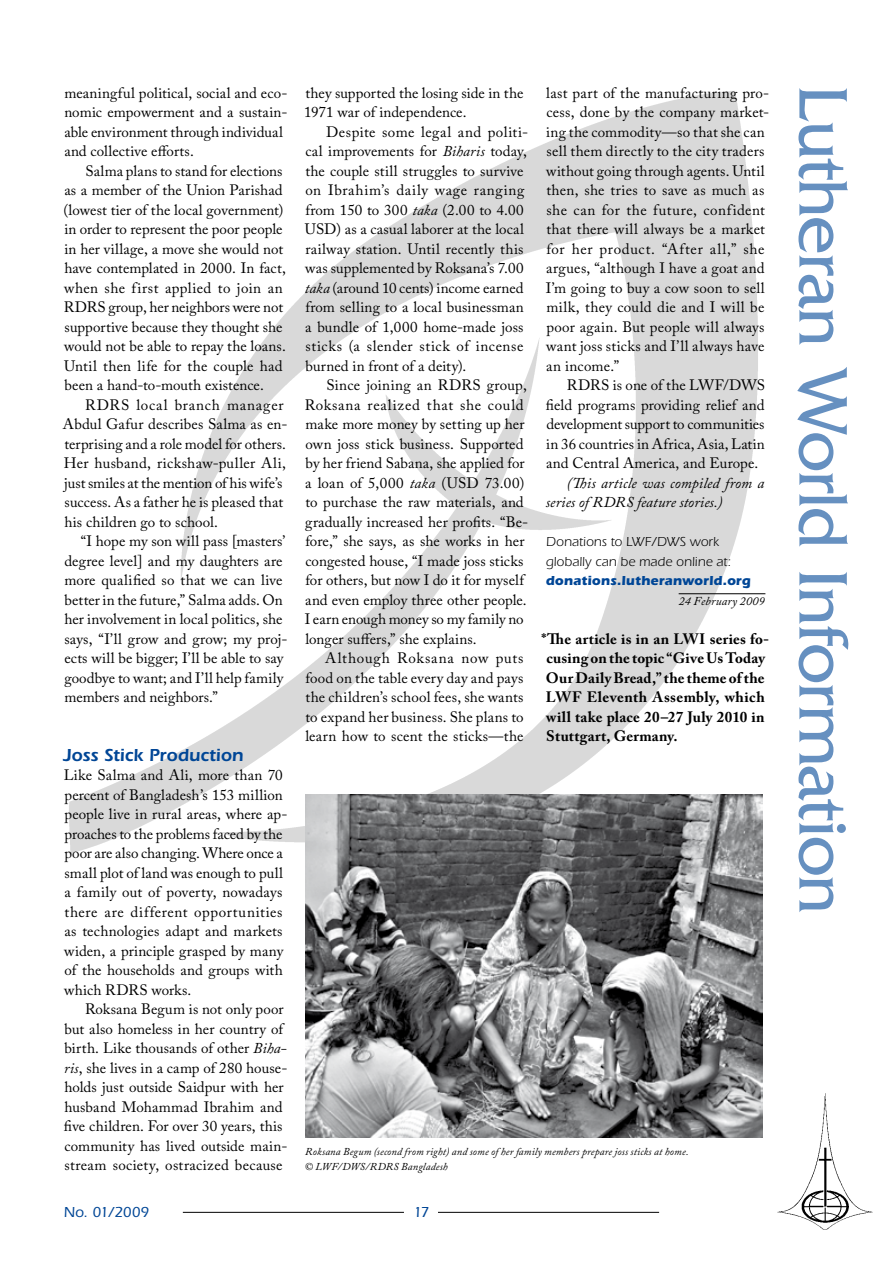
<style>
.page{position:relative;width:893px;height:1263px;background:#fff}
.page>*{position:absolute;margin:0;border:0;box-sizing:border-box;transform-origin:0 0}
.t1{font:72px "Friz Quadrata";letter-spacing:-.02em;color:#6690c0}
.t2{font:600 18px "Itc Eras";letter-spacing:-.005em;color:#004696}
.t3{font:15px/19.5px "Adobe Caslon Pro";letter-spacing:.01em;color:#000}
.t4{font:700 15px/19.5px "Adobe Caslon Pro";letter-spacing:.015em;color:#000}
.t5{font:italic 15px/19.5px "Adobe Caslon Pro";letter-spacing:.005em;color:#000}
.t6{font:500 15px "Itc Eras";letter-spacing:-.015em;color:#004696}
.t7{font:13.5px/19.5px "Itc Eras";letter-spacing:.01em;color:#000}
.t8{font:700 13.5px "Itc Eras";letter-spacing:.01em;color:#004696}
.t9{font:italic 12px "Adobe Caslon Pro";letter-spacing:.02em;color:#000}
.t10{font:italic 10.5px/15px "Adobe Caslon Pro";letter-spacing:.015em;color:#000}
.s1{font-style:italic}
</style>
<div class="page">
<hr style="left:183px;top:1212px;width:221px;height:1px;background:#000">
<hr style="left:438px;top:1212px;width:221px;height:1px;background:#000">
<img style="left:777px;top:1093px;width:96px;height:137px">
<img style="left:69px;top:91px;width:696px;height:763px">
<hr style="left:679px;top:593px;width:86px;height:1px;background:#000">
<img style="left:305px;top:794px;width:458px;height:344px">
<p class="t3" style="left:64px;top:83px;width:224px">meaningful political, social and eco-</p>
<h1 class="t1" style="left:863px;top:85px;width:830px;rotate:90deg">Lutheran World Information</h1>
<p class="t3" style="left:304px;top:83px;width:221px">they supported the losing side in the<br>1971 war of independence.</p>
<p class="t3" style="left:305px;top:122px;width:225px;text-indent:21px">Despite some legal and politi&shy;cal improvements for <span class="s1">Biharis</span> today, the couple still struggles to survive on Ibrahim’s daily wage ranging from 150 to 300 <span class="s1">taka</span> (2.00 to 4.00<br>USD) as a casual laborer at the local railway station. Until recently this was supplemented by Roksana’s 7.00 <span class="s1">taka</span> (around 10 cents) income earned from selling to a local businessman a bundle of 1,000 home-made joss sticks (a slender stick of incense burned in front of a deity).</p>
<p class="t3" style="left:305px;top:375px;width:225px;text-indent:22px">Since joining an RDRS group, Roksana realized that she could make more money by setting up her own joss stick business. Supported by her friend Sabana, she applied for a loan of 5,000 <span class="s1">taka</span> (USD 73.00) to purchase the raw materials, and gradually increased her profits. “Be&shy;fore,” she says, as she works in her congested house, “I made joss sticks for others, but now I do it for myself and even employ three other people.<br>I earn enough money so my family no longer suffers,” she explains.</p>
<p class="t3" style="left:305px;top:648px;width:220px;text-align:justify;text-indent:20px">Although Roksana now puts food on the table every day and pays the children’s school fees, she wants to expand her business. She plans to learn how to scent the sticks—the</p>
<p class="t3" style="left:546px;top:83px;width:225px">last part of the manufacturing pro&shy;cess, done by the company market&shy;ing the commodity—so that she can sell them directly to the city traders without going through agents. Until then, she tries to save as much as she can for the future, confident that there will always be a market for her product. “After all,” she argues, “although I have a goat and<br>I’m going to buy a cow soon to sell milk, they could die and I will be poor again. But people will always want joss sticks and I’ll always have an income.”</p>
<p class="t3" style="left:546px;top:375px;width:221px;text-align:justify;text-indent:21px">RDRS is one of the LWF/DWS field programs providing relief and development support to communities in 36 countries in Africa, Asia, Latin and Central America, and Europe.</p>
<p class="t5" style="left:546px;top:473px;width:220px;text-indent:21px">(This article was compiled from a series of RDRS feature stories.)</p>
<p class="t7" style="left:546px;top:532px;width:187px">Donations to LWF/DWS work globally can be made online at:</p>
<p class="t8" style="left:546px;top:573px;width:207px">donations.lutheranworld.org</p>
<p class="t9" style="left:679px;top:593px;width:88px">24 February 2009</p>
<p class="t4" style="left:542px;top:629px;width:229px">*The article is in an LWI series fo&shy;cusing on the topic “Give Us Today<br>Our Daily Bread,” the theme of the<br>LWF Eleventh Assembly, which will take place 20–27 July 2010 in<br>Stuttgart, Germany.</p>
<p class="t3" style="left:64px;top:102px;width:225px">nomic empowerment and a sustain&shy;able environment through individual and collective efforts.</p>
<p class="t3" style="left:64px;top:161px;width:224px;text-indent:22px">Salma plans to stand for elections as a member of the Union Parishad (lowest tier of the local government) in order to represent the poor people in her village, a move she would not have contemplated in 2000. In fact, when she first applied to join an RDRS group, her neighbors were not supportive because they thought she would not be able to repay the loans.<br>Until then life for the couple had been a hand-to-mouth existence.</p>
<p class="t3" style="left:63px;top:395px;width:226px;text-indent:22px">RDRS local branch manager Abdul Gafur describes Salma as en&shy;terprising and a role model for others.<br>Her husband, rickshaw-puller Ali, just smiles at the mention of his wife’s success. As a father he is pleased that his children go to school.</p>
<p class="t3" style="left:64px;top:531px;width:225px;text-indent:16px">“I hope my son will pass [masters’ degree level] and my daughters are more qualified so that we can live better in the future,” Salma adds. On her involvement in local politics, she says, “I’ll grow and grow; my proj&shy;ects will be bigger; I’ll be able to say goodbye to want; and I’ll help family members and neighbors.”</p>
<p class="t2" style="left:63px;top:744px;width:182px">Joss Stick Production</p>
<p class="t3" style="left:64px;top:765px;width:225px">Like Salma and Ali, more than 70 percent of Bangladesh’s 153 million people live in rural areas, where ap&shy;proaches to the problems faced by the poor are also changing. Where once a small plot of land was enough to pull a family out of poverty, nowadays there are different opportunities as technologies adapt and markets widen, a principle grasped by many of the households and groups with which RDRS works.</p>
<p class="t3" style="left:64px;top:999px;width:225px;text-indent:21px">Roksana Begum is not only poor but also homeless in her country of birth. Like thousands of other <span class="s1">Biha&shy;ris</span>, she lives in a camp of 280 house&shy;holds just outside Saidpur with her husband Mohammad Ibrahim and five children. For over 30 years, this community has lived outside main&shy;stream society, ostracized because</p>
<p class="t10" style="left:305px;top:1144px;width:385px">Roksana Begum (second from right) and some of her family members prepare joss sticks at home. © LWF/DWS/RDRS Bangladesh</p>
<p class="t6" style="left:64px;top:1203px;width:87px">No. 01/2009</p>
<p class="t6" style="left:414px;top:1203px;width:18px">17</p>
</div>
